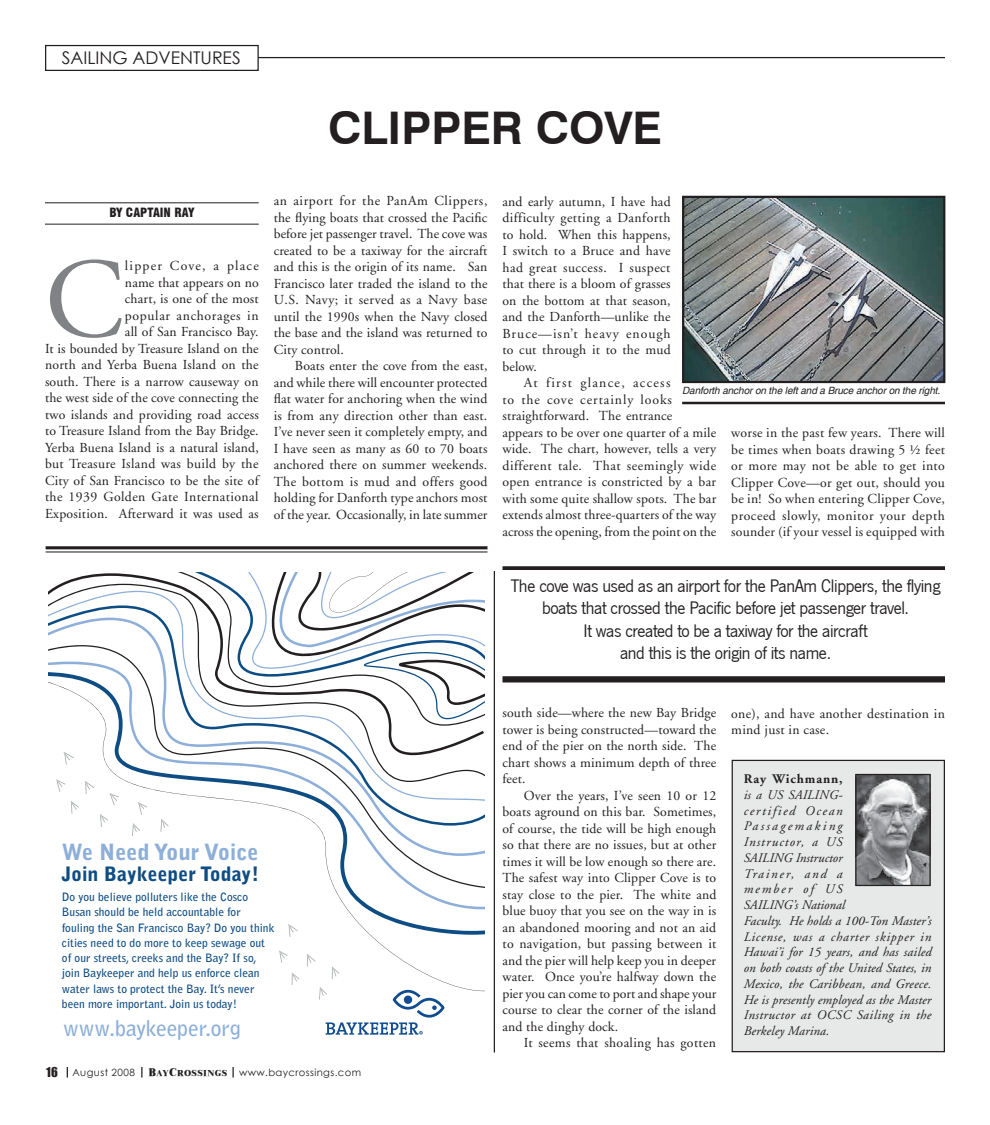
<style>
.page{position:relative;width:990px;height:1125px;background:#fff}
.page>*{position:absolute;margin:0;border:0;box-sizing:border-box;transform-origin:0 0}
.t1{font:113.25px "Adobe Garamond";color:#808285}
.t2{font:700 45px "Swiss 721 BT";color:#231f20}
.t3{font:900 22.25px "Bell Gothic Std";color:#8dafd9}
.t4{font:700 21.62px "Bell Gothic Std";letter-spacing:-.005em;color:#8dafd9}
.t5{font:900 19.75px "Bell Gothic Std";color:#0e4d84}
.t6{font:18.75px/22.5px "News Got T";letter-spacing:-.02em;color:#231f20;text-align:center}
.t7{font:17.5px "Century Gothic";color:#231f20}
.t8{font:13.75px/16.5px "Adobe Garamond";letter-spacing:.01em;color:#231f20;text-align:justify}
.t9{font:italic 13.12px/15.8px "Adobe Garamond";letter-spacing:.01em;color:#231f20}
.t10{font:700 13.12px "Adobe Garamond";letter-spacing:.065em;color:#231f20}
.t11{font:900 condensed 12.5px "Swiss 721 BT";color:#231f20}
.t12{font:700 11.5px/15.2px "Bell Gothic Std";color:#0e4d84}
.t13{font:italic 10px "Helvetica";letter-spacing:-.01em;color:#231f20}
.t14{font:10px "Century Gothic";letter-spacing:.04em;color:#231f20}
.s1{font-family:"Impact";font-size:12.5px}
.s2{font-family:"Times New Roman";font-weight:800;font-size:11.25px}
.s3{font-family:"Times New Roman";font-weight:800;font-size:8.75px}
</style>
<div class="page">
<svg style="left:232px;top:1067px;width:2px;height:11px"></svg>
<img style="left:685px;top:199px;width:257px;height:181px">
<div style="left:682px;top:196px;width:263px;height:187px;border:2px solid #231f20"></div>
<hr style="left:46px;top:546px;width:442px;height:3px;background:#231f20">
<hr style="left:46px;top:551px;width:442px;height:2px;background:#231f20">
<hr style="left:494px;top:571px;width:1px;height:481px;background:#231f20">
<svg style="left:48px;top:618px;width:39px;height:48px"></svg>
<svg style="left:48px;top:672px;width:436px;height:263px"></svg>
<svg style="left:87px;top:572px;width:397px;height:154px"></svg>
<svg style="left:109px;top:793px;width:10px;height:12px"></svg>
<svg style="left:332px;top:967px;width:7px;height:12px"></svg>
<svg style="left:71px;top:801px;width:8px;height:13px"></svg>
<svg style="left:292px;top:972px;width:7px;height:13px"></svg>
<svg style="left:85px;top:781px;width:9px;height:13px"></svg>
<svg style="left:307px;top:954px;width:9px;height:13px"></svg>
<svg style="left:56px;top:779px;width:9px;height:13px"></svg>
<svg style="left:279px;top:950px;width:9px;height:13px"></svg>
<svg style="left:161px;top:819px;width:8px;height:13px"></svg>
<svg style="left:132px;top:823px;width:8px;height:13px"></svg>
<svg style="left:138px;top:802px;width:9px;height:13px"></svg>
<svg style="left:100px;top:814px;width:8px;height:13px"></svg>
<svg style="left:64px;top:752px;width:10px;height:13px"></svg>
<svg style="left:288px;top:924px;width:10px;height:13px"></svg>
<svg style="left:319px;top:987px;width:125px;height:48px"></svg>
<svg style="left:235px;top:572px;width:249px;height:147px"></svg>
<div style="left:45px;top:45px;width:214px;height:26px;border:1px solid #231f20"></div>
<hr style="left:258px;top:57px;width:687px;height:1px;background:#231f20">
<hr style="left:45px;top:224px;width:214px;height:1px;background:#231f20">
<hr style="left:45px;top:202px;width:214px;height:1px;background:#231f20">
<div style="left:732px;top:760px;width:212px;height:292px;background:#e7e8e8"></div>
<div style="left:732px;top:760px;width:213px;height:292px;border:1px solid #231f20"></div>
<img style="left:857px;top:776px;width:72px;height:108px">
<div style="left:855px;top:774px;width:76px;height:112px;border:1px solid #231f20"></div>
<svg style="left:502px;top:566px;width:443px;height:4px;background:#302c2d"></svg>
<div style="left:502px;top:676px;width:443px;height:6px;background:#231f20"></div>
<hr style="left:682px;top:402px;width:263px;height:2px;background:#231f20">
<p class="t7" style="left:62px;top:45px;width:180px">SAILING ADVENTURES</p>
<h2 class="t2" style="left:328px;top:101px;width:335px">CLIPPER COVE</h2>
<p class="t11" style="left:109px;top:205px;width:87px">BY CAPTAIN RAY</p>
<h1 class="t1" style="left:45px;top:240px;width:80px">C</h1>
<p class="t8" style="left:45px;top:258px;width:215px;text-align:right">lipper Cove, a place<br>name that appears on no<br>chart, is one of the most<br>popular anchorages in<br>all of San Francisco Bay.<br>It is bounded by Treasure Island on the north and Yerba Buena Island on the south. There is a narrow causeway on the west side of the cove connecting the two islands and providing road access to Treasure Island from the Bay Bridge.<br>Yerba Buena Island is a natural island, but Treasure Island was build by the<br>City of San Francisco to be the site of the 1939 Golden Gate International<br>Exposition. Afterward it was used as</p>
<p class="t8" style="left:274px;top:193px;width:215px">an airport for the PanAm Clippers, the flying boats that crossed the Pacific before jet passenger travel. The cove was created to be a taxiway for the aircraft and this is the origin of its name. San Francisco later traded the island to the U.S. Navy; it served as a Navy base until the 1990s when the Navy closed the base and the island was returned to City control.</p>
<p class="t8" style="left:274px;top:358px;width:215px;text-indent:21px">Boats enter the cove from the east, and while there will encounter protected flat water for anchoring when the wind is from any direction other than east.<br>I’ve never seen it completely empty, and I have seen as many as 60 to 70 boats anchored there on summer weekends.<br>The bottom is mud and offers good holding for Danforth type anchors most of the year. Occasionally, in late summer</p>
<p class="t8" style="left:502px;top:194px;width:170px">and early autumn, I have had difficulty getting a Danforth to hold. When this happens, I switch to a Bruce and have had great success. I suspect that there is a bloom of grasses on the bottom at that season, and the Danforth—unlike the Bruce—isn’t heavy enough to cut through it to the mud below.</p>
<p class="t8" style="left:502px;top:375px;width:215px;text-align:left;text-indent:21px">At first glance, access<br>to the cove certainly looks straightforward. The entrance<br>appears to be over one quarter of a mile wide. The chart, however, tells a very different tale. That seemingly wide open entrance is constricted by a bar with some quite shallow spots. The bar extends almost three-quarters of the way across the opening, from the point on the</p>
<p class="t13" style="left:682px;top:385px;width:260px">Danforth anchor on the left and a Bruce anchor on the right.</p>
<p class="t8" style="left:731px;top:425px;width:215px">worse in the past few years. There will be times when boats drawing 5 ½ feet or more may not be able to get into Clipper Cove—or get out, should you be in! So when entering Clipper Cove, proceed slowly, monitor your depth sounder (if your vessel is equipped with</p>
<h3 class="t6" style="left:511px;top:574px;width:431px">The cove was used as an airport for the PanAm Clippers, the flying boats that crossed the Pacific before jet passenger travel.<br>It was created to be a taxiway for the aircraft<br>and this is the origin of its name.</h3>
<h3 class="t3" style="left:62px;top:839px;width:198px">We Need Your Voice</h3>
<h3 class="t5" style="left:62px;top:862px;width:199px">Join Baykeeper Today!</h3>
<p class="t12" style="left:62px;top:889px;width:214px">Do you believe polluters like the Cosco Busan should be held accountable for fouling the San Francisco Bay? Do you think cities need to do more to keep sewage out of our streets, creeks and the Bay? If so, join Baykeeper and help us enforce clean water laws to protect the Bay. It’s never been more important. Join us today!</p>
<h3 class="t4" style="left:63px;top:1015px;width:179px">www.baykeeper.org</h3>
<p class="t14" style="left:46px;top:1066px;width:316px"><span class="s1">16</span> August 2008 <span class="s2">B</span><span class="s3">AY</span><span class="s2">C</span><span class="s3">ROSSINGS</span> www.baycrossings.com</p>
<p class="t8" style="left:502px;top:705px;width:215px">south side—where the new Bay Bridge tower is being constructed—toward the end of the pier on the north side. The chart shows a minimum depth of three feet.</p>
<p class="t8" style="left:502px;top:788px;width:215px;text-indent:21px">Over the years, I’ve seen 10 or 12 boats aground on this bar. Sometimes, of course, the tide will be high enough so that there are no issues, but at other times it will be low enough so there are.<br>The safest way into Clipper Cove is to stay close to the pier. The white and blue buoy that you see on the way in is an abandoned mooring and not an aid to navigation, but passing between it and the pier will help keep you in deeper water. Once you’re halfway down the pier you can come to port and shape your course to clear the corner of the island and the dinghy dock.</p>
<p class="t8" style="left:524px;top:1035px;width:194px">It seems that shoaling has gotten</p>
<p class="t8" style="left:731px;top:705px;width:215px">one), and have another destination in mind just in case.</p>
<p class="t10" style="left:744px;top:772px;width:100px">Ray Wichmann,</p>
<p class="t9" style="left:744px;top:787px;width:189px">is a US SAILING-<br>certified Ocean<br>Passagemaking<br>Instructor, a US<br>SAILING Instructor<br>Trainer, and a<br>member of US<br>SAILING’s National<br>Faculty. He holds a 100-Ton Master’s<br>License, was a charter skipper in<br>Hawai’i for 15 years, and has sailed on both coasts of the United States, in<br>Mexico, the Caribbean, and Greece.<br>He is presently employed as the Master<br>Instructor at OCSC Sailing in the<br>Berkeley Marina.</p>
</div>
